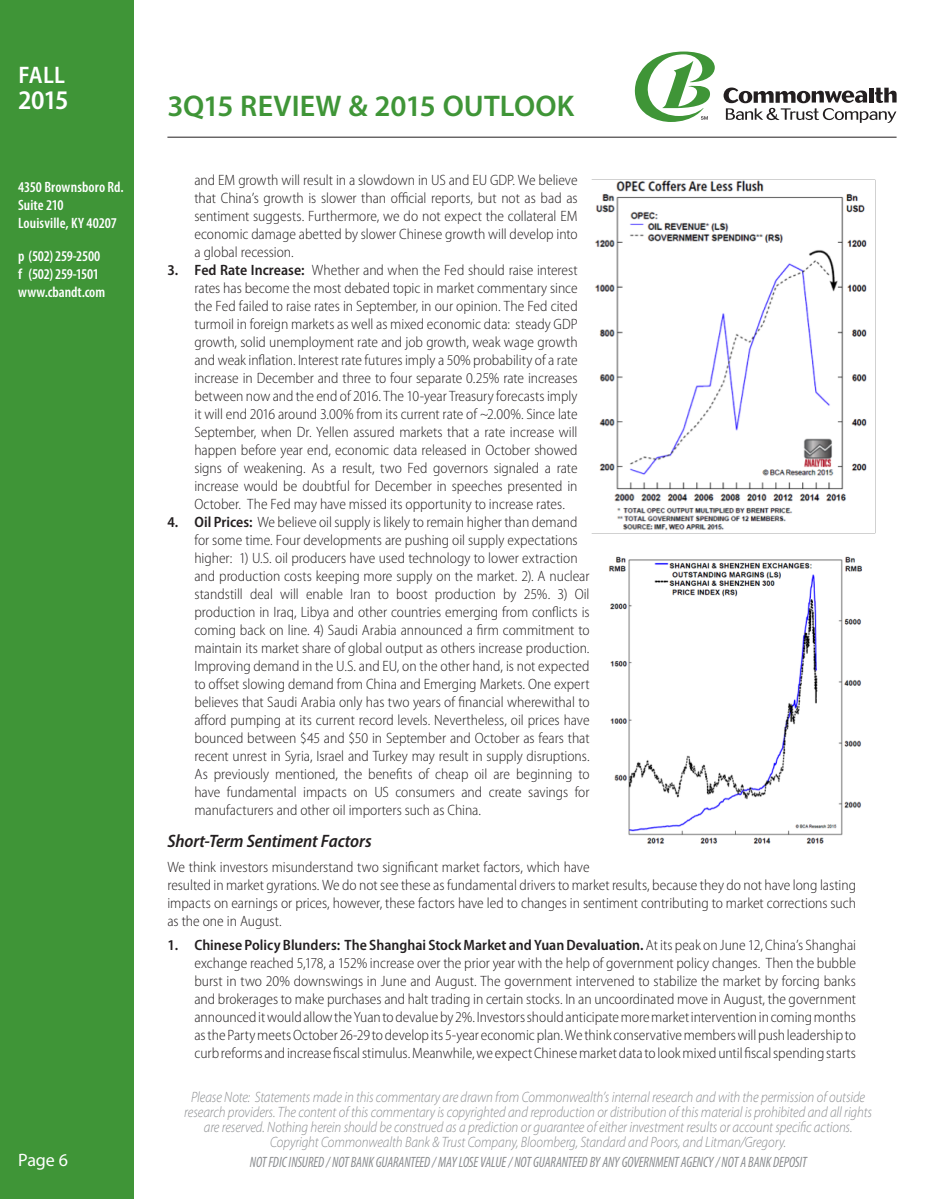
<style>
.page{position:relative;width:929px;height:1199px;background:#fff}
.page>*{position:absolute;margin:0;border:0;box-sizing:border-box;transform-origin:0 0}
.t1{font:600 30px "Myriad Pro";letter-spacing:.005em;color:#3f9537}
.t2{font:600 semi-condensed 27px "Myriad Pro";color:#fff}
.t3{font:600 semi-condensed 24px "Myriad Pro";color:#fff}
.t4{font:italic 600 semi-condensed 18px "Myriad Pro";letter-spacing:-.005em;color:#231f20}
.t5{font:18px "Myriad Pro";color:#fff}
.t6{font:300 semi-condensed 15px/18px "Myriad Pro";color:#231f20;text-align:justify}
.t7{font:italic 300 15px/15px "Myriad Pro";letter-spacing:-.005em;color:#8a8c8f;text-align:center;scale:.88 1}
.t8{font:italic condensed 15px "Myriad Pro";letter-spacing:-.01em;color:#8a8c8f;scale:.92 1}
.t9{font:600 condensed 15px/18px "Myriad Pro";color:#fff}
.s1{font-weight:600}
</style>
<div class="page">
<div style="left:0;top:0;width:134px;height:1199px;background:#3f9537"></div>
<svg style="left:635px;top:52px;width:80px;height:70px"></svg>
<svg style="left:723px;top:88px;width:173px;height:35px"></svg>
<hr style="left:167px;top:137px;width:729px;height:1px;background:#231f20">
<img style="left:591px;top:179px;width:284px;height:352px">
<img style="left:609px;top:556px;width:254px;height:288px">
<h3 class="t3" style="left:18px;top:62px;width:48px">FALL</h3>
<h2 class="t2" style="left:18px;top:85px;width:52px">2015</h2>
<p class="t9" style="left:18px;top:178px;width:107px">4350 Brownsboro Rd.<br>Suite 210<br>Louisville, KY 40207</p>
<p class="t9" style="left:18px;top:248px;width:89px">p (502) 259-2500 f (502) 259-1501 www.cbandt.com</p>
<p class="t5" style="left:18px;top:1150px;width:51px">Page 6</p>
<h1 class="t1" style="left:167px;top:87px;width:408px">3Q15 REVIEW &amp; 2015 OUTLOOK</h1>
<p class="t6" style="left:194px;top:171px;width:385px">and EM growth will result in a slowdown in US and EU GDP. We believe that China’s growth is slower than official reports, but not as bad as sentiment suggests. Furthermore, we do not expect the collateral EM economic damage abetted by slower Chinese growth will develop into a global recession.</p>
<p class="t6" style="left:194px;top:261px;width:385px;text-indent:-27px"><span class="s1">3. Fed Rate Increase:</span> Whether and when the Fed should raise interest rates has become the most debated topic in market commentary since the Fed failed to raise rates in September, in our opinion. The Fed cited turmoil in foreign markets as well as mixed economic data: steady GDP growth, solid unemployment rate and job growth, weak wage growth and weak inflation. Interest rate futures imply a 50% probability of a rate increase in December and three to four separate 0.25% rate increases between now and the end of 2016. The 10-year Treasury forecasts imply it will end 2016 around 3.00% from its current rate of ~2.00%. Since late September, when Dr. Yellen assured markets that a rate increase will happen before year end, economic data released in October showed signs of weakening. As a result, two Fed governors signaled a rate increase would be doubtful for December in speeches presented in October. The Fed may have missed its opportunity to increase rates.</p>
<p class="t6" style="left:194px;top:513px;width:397px;text-align:left;text-indent:-27px"><span class="s1">4. Oil Prices:</span> We believe oil supply is likely to remain higher than demand for some time. Four developments are pushing oil supply expectations higher: 1) U.S. oil producers have used technology to lower extraction and production costs keeping more supply on the market. 2). A nuclear standstill deal will enable Iran to boost production by 25%. 3) Oil production in Iraq, Libya and other countries emerging from conflicts is coming back on line. 4) Saudi Arabia announced a firm commitment to maintain its market share of global output as others increase production.<br>Improving demand in the U.S. and EU, on the other hand, is not expected to offset slowing demand from China and Emerging Markets. One expert believes that Saudi Arabia only has two years of financial wherewithal to afford pumping at its current record levels. Nevertheless, oil prices have bounced between $45 and $50 in September and October as fears that recent unrest in Syria, Israel and Turkey may result in supply disruptions.<br>As previously mentioned, the benefits of cheap oil are beginning to have fundamental impacts on US consumers and create savings for manufacturers and other oil importers such as China.</p>
<p class="t4" style="left:167px;top:831px;width:206px">Short-Term Sentiment Factors</p>
<p class="t6" style="left:167px;top:858px;width:690px;text-align:left">We think investors misunderstand two significant market factors, which have<br>resulted in market gyrations. We do not see these as fundamental drivers to market results, because they do not have long lasting impacts on earnings or prices, however, these factors have led to changes in sentiment contributing to market corrections such as the one in August.</p>
<p class="t6" style="left:194px;top:936px;width:663px;text-indent:-27px"><span class="s1">1. Chinese Policy Blunders: The Shanghai Stock Market and Yuan Devaluation.</span> At its peak on June 12, China’s Shanghai exchange reached 5,178, a 152% increase over the prior year with the help of government policy changes. Then the bubble burst in two 20% downswings in June and August. The government intervened to stabilize the market by forcing banks and brokerages to make purchases and halt trading in certain stocks. In an uncoordinated move in August, the government announced it would allow the Yuan to devalue by 2%. Investors should anticipate more market intervention in coming months as the Party meets October 26-29 to develop its 5-year economic plan. We think conservative members will push leadership to curb reforms and increase fiscal stimulus. Meanwhile, we expect Chinese market data to look mixed until fiscal spending starts</p>
<p class="t7" style="left:184px;top:1089px;width:783px">Please Note: Statements made in this commentary are drawn from Commonwealth’s internal research and with the permission of outside research providers. The content of this commentary is copyrighted and reproduction or distribution of this material is prohibited and all rights are reserved. Nothing herein should be construed as a prediction or guarantee of either investment results or account specific actions.<br>Copyright Commonwealth Bank &amp; Trust Company, Bloomberg, Standard and Poors, and Litman/Gregory.</p>
<p class="t8" style="left:250px;top:1152px;width:607px">NOT FDIC INSURED / NOT BANK GUARANTEED / MAY LOSE VALUE / NOT GUARANTEED BY ANY GOVERNMENT AGENCY / NOT A BANK DEPOSIT</p>
</div>
